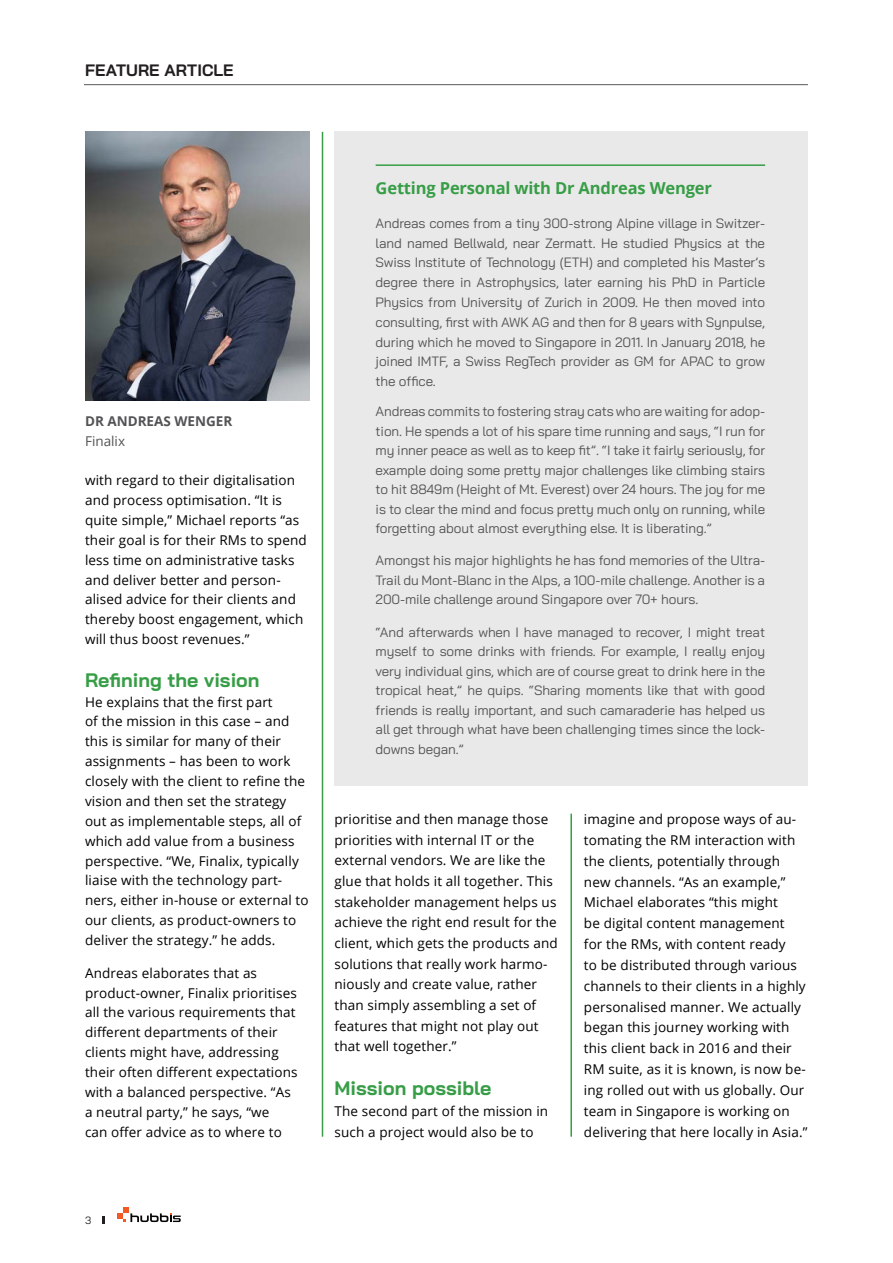
<style>
.page{position:relative;width:893px;height:1263px;background:#fff}
.page>*{position:absolute;margin:0;border:0;box-sizing:border-box;transform-origin:0 0}
.subtitle{font:700 19.5px "Bai Jamjuree";color:#379d46}
.Box_subtitle{font:700 16.5px "Open Sans";letter-spacing:-.01em;color:#379d46}
.t1{font:700 16.5px "Bai Jamjuree";letter-spacing:.005em;color:#231f20}
.content_styl_hyphe{font:13.5px/19.8px "Open Sans";letter-spacing:.01em;color:#000}
.box_content{font:13.5px/19.5px "Bai Jamjuree";letter-spacing:-.01em;color:#535355;text-align:justify}
.Name_font{font:700 13.5px "Open Sans";color:#535355}
.t2{font:13.5px "Open Sans";color:#535355}
.t3{font:10.5px "Bai Jamjuree";color:#231f20}
</style>
<div class="page">
<svg style="left:117px;top:1207px;width:64px;height:15px"></svg>
<svg style="left:102px;top:1216px;width:2px;height:8px"></svg>
<hr style="left:322px;top:132px;width:1px;height:1005px;background:#379d46">
<img style="left:85px;top:132px;width:224px;height:268px">
<div style="left:334px;top:132px;width:474px;height:654px;background:#e9e9e9"></div>
<hr style="left:376px;top:164px;width:389px;height:2px;background:#379d46">
<hr style="left:570px;top:814px;width:2px;height:323px;background:#379d46">
<hr style="left:84px;top:84px;width:724px;height:1px;background:#57585a">
<p class="t1" style="left:85px;top:60px;width:150px">FEATURE ARTICLE</p>
<p class="Name_font" style="left:85px;top:412px;width:149px">DR ANDREAS WENGER</p>
<p class="t2" style="left:85px;top:431px;width:42px">Finalix</p>
<p class="content_styl_hyphe" style="left:85px;top:470px;width:223px">with regard to their digitalisation and process optimisation. “It is quite simple,” Michael reports “as their goal is for their RMs to spend less time on administrative tasks and deliver better and person&shy;alised advice for their clients and thereby boost engagement, which will thus boost revenues.”</p>
<p class="subtitle" style="left:85px;top:668px;width:176px">Refining the vision</p>
<p class="content_styl_hyphe" style="left:85px;top:691px;width:225px">He explains that the first part<br>of the mission in this case – and this is similar for many of their assignments – has been to work closely with the client to refine the vision and then set the strategy out as implementable steps, all of which add value from a business perspective. “We, Finalix, typically liaise with the technology part&shy;ners, either in-house or external to our clients, as product-owners to deliver the strategy.” he adds.</p>
<p class="content_styl_hyphe" style="left:85px;top:962px;width:214px">Andreas elaborates that as product-owner, Finalix prioritises all the various requirements that different departments of their clients might have, addressing their often different expectations with a balanced perspective. “As a neutral party,” he says, “we<br>can offer advice as to where to</p>
<p class="Box_subtitle" style="left:376px;top:177px;width:338px">Getting Personal with Dr Andreas Wenger</p>
<p class="box_content" style="left:376px;top:213px;width:391px">Andreas comes from a tiny 300-strong Alpine village in Switzer&shy;land named Bellwald, near Zermatt. He studied Physics at the Swiss Institute of Technology (ETH) and completed his Master’s degree there in Astrophysics, later earning his PhD in Particle Physics from University of Zurich in 2009. He then moved into consulting, first with AWK AG and then for 8 years with Synpulse, during which he moved to Singapore in 2011. In January 2018, he joined IMTF, a Swiss RegTech provider as GM for APAC to grow the office.</p>
<p class="box_content" style="left:376px;top:402px;width:391px">Andreas commits to fostering stray cats who are waiting for adop&shy;tion. He spends a lot of his spare time running and says, “I run for my inner peace as well as to keep fit”. “I take it fairly seriously, for example doing some pretty major challenges like climbing stairs to hit 8849m (Height of Mt. Everest) over 24 hours. The joy for me is to clear the mind and focus pretty much only on running, while forgetting about almost everything else. It is liberating.”</p>
<p class="box_content" style="left:376px;top:551px;width:391px">Amongst his major highlights he has fond memories of the Ultra-Trail du Mont-Blanc in the Alps, a 100-mile challenge. Another is a 200-mile challenge around Singapore over 70+ hours.</p>
<p class="box_content" style="left:376px;top:622px;width:391px">“And afterwards when I have managed to recover, I might treat myself to some drinks with friends. For example, I really enjoy very individual gins, which are of course great to drink here in the tropical heat,” he quips. “Sharing moments like that with good friends is really important, and such camaraderie has helped us all get through what have been challenging times since the lock&shy;downs began.”</p>
<p class="content_styl_hyphe" style="left:334px;top:808px;width:225px;line-height:20.7px">prioritise and then manage those priorities with internal IT or the external vendors. We are like the glue that holds it all together. This stakeholder management helps us achieve the right end result for the client, which gets the products and solutions that really work harmo&shy;niously and create value, rather than simply assembling a set of features that might not play out that well together.”</p>
<p class="subtitle" style="left:334px;top:1077px;width:158px">Mission possible</p>
<p class="content_styl_hyphe" style="left:334px;top:1100px;width:215px;line-height:20.7px">The second part of the mission in such a project would also be to</p>
<p class="content_styl_hyphe" style="left:584px;top:808px;width:225px;line-height:20.9px">imagine and propose ways of au&shy;tomating the RM interaction with the clients, potentially through new channels. “As an example,” Michael elaborates “this might<br>be digital content management<br>for the RMs, with content ready<br>to be distributed through various channels to their clients in a highly personalised manner. We actually began this journey working with this client back in 2016 and their RM suite, as it is known, is now be&shy;ing rolled out with us globally. Our team in Singapore is working on delivering that here locally in Asia.”</p>
<p class="t3" style="left:85px;top:1211px;width:8px">3</p>
</div>
